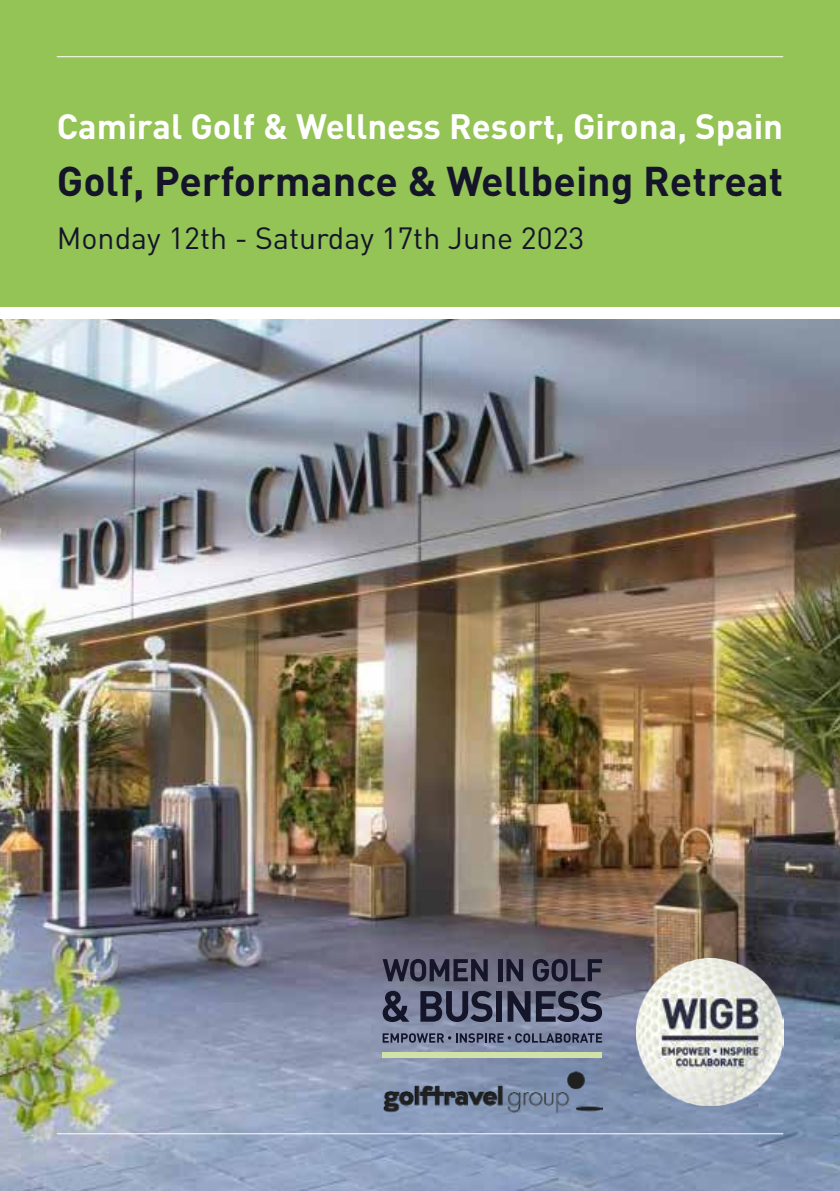
<style>
.page{position:relative;width:840px;height:1191px;background:#fff}
.page>*{position:absolute;margin:0;border:0;box-sizing:border-box;transform-origin:0 0}
.t1{font:700 41px "DIN";color:#15152a}
.t2{font:700 34.8px "DIN";color:#fff}
.t3{font:30.4px "DIN";color:#15152a}
</style>
<div class="page">
<div style="left:0;top:0;width:839px;height:306px;background:#94c356"></div>
<img style="left:0;top:320px;width:839px;height:871px">
<img style="left:635px;top:959px;width:147px;height:147px">
<img style="left:382px;top:1058px;width:219px;height:70px">
<svg style="left:382px;top:990px;width:27px;height:32px"></svg>
<svg style="left:420px;top:990px;width:72px;height:32px;background:#474a62"></svg>
<div style="left:496px;top:991px;width:6px;height:30px;background:#15152a"></div>
<svg style="left:507px;top:990px;width:94px;height:32px;background:#484b62"></svg>
<svg style="left:382px;top:959px;width:105px;height:22px;background:#403f54"></svg>
<div style="left:497px;top:959px;width:5px;height:22px;background:#15152a"></div>
<svg style="left:506px;top:959px;width:17px;height:22px"></svg>
<svg style="left:532px;top:959px;width:69px;height:22px;background:#414054"></svg>
<div style="left:382px;top:1052px;width:219px;height:6px;background:#d1e2a8"></div>
<svg style="left:382px;top:1033px;width:219px;height:9px;background:#545a73"></svg>
<hr style="left:57px;top:56px;width:725px;height:1px;background:#fff">
<hr style="left:57px;top:1133px;width:725px;height:1px;background:#fff">
<p class="t2" style="left:57px;top:103px;width:727px">Camiral Golf &amp; Wellness Resort, Girona, Spain</p>
<p class="t1" style="left:57px;top:155px;width:727px">Golf, Performance &amp; Wellbeing Retreat</p>
<p class="t3" style="left:57px;top:219px;width:529px">Monday 12th - Saturday 17th June 2023</p>
</div>
